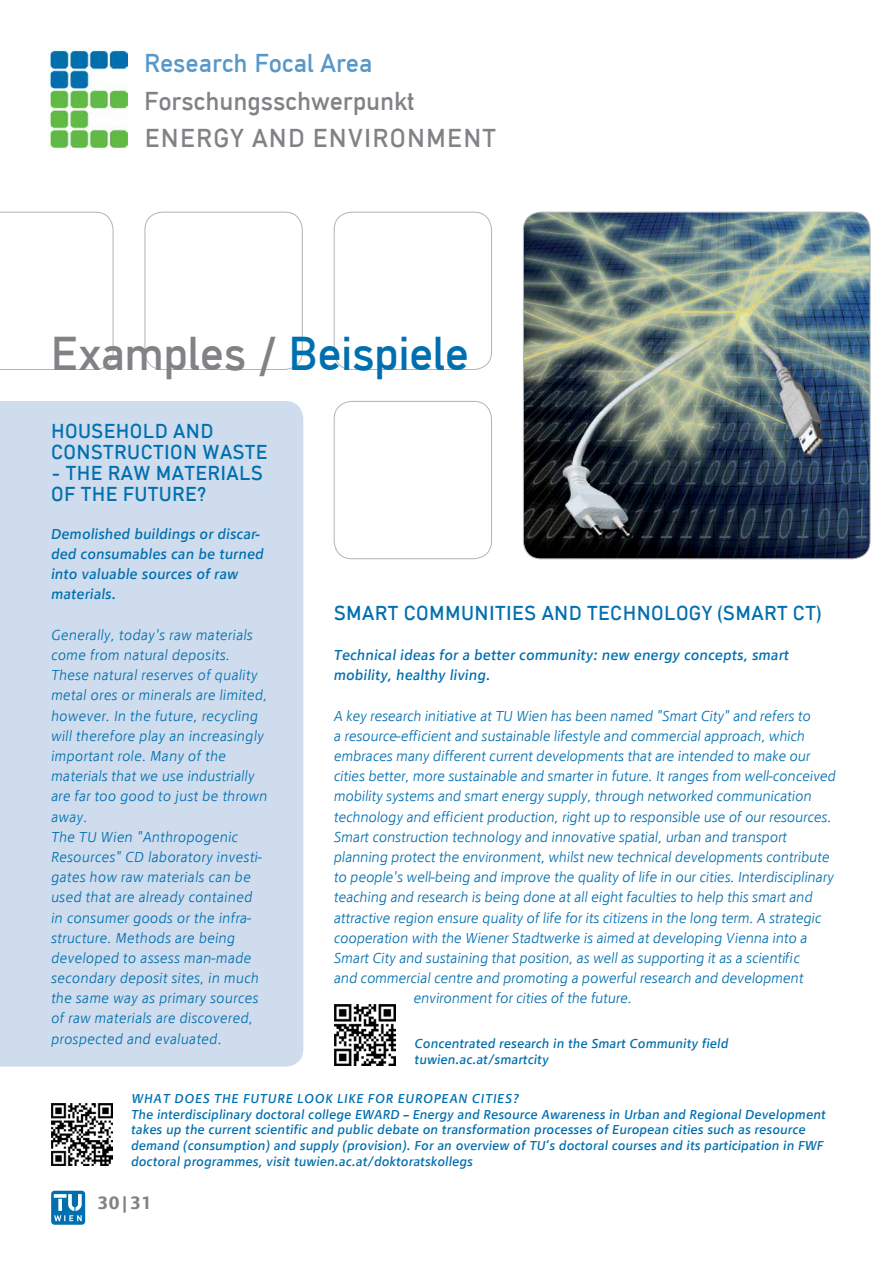
<style>
.page{position:relative;width:893px;height:1263px;background:#fff}
.page>*{position:absolute;margin:0;border:0;box-sizing:border-box;transform-origin:0 0}
.t1{font:49.5px "TU Headline";letter-spacing:.01em;color:#808285}
.t2{font:27px/37.5px "TU Headline";letter-spacing:.02em;color:#808285}
.t3{font:27px "TU Headline";letter-spacing:.02em;color:#5898c9}
.t4{font:21px/21px "TU Headline";letter-spacing:.05em;color:#006faf}
.t5{font:500 18px "TU Text";color:#808285}
.t6{font:italic 300 14.25px "TU Text";letter-spacing:-.02em;color:#006faf}
.t7{font:italic 300 14.25px/20.2px "TU Text";color:#006faf}
.t8{font:italic 14.25px/20.2px "TU Text";color:#006faf}
.t9{font:italic 12.75px/15.8px "TU Text";color:#006faf}
.s1{color:#006faf}
</style>
<div class="page">
<img style="left:50px;top:50px;width:77px;height:99px">
<div style="left:47px;top:47px;width:83px;height:105px;border:2px solid #fff"></div>
<img style="left:523px;top:212px;width:347px;height:347px">
<div style="left:523px;top:212px;width:347px;height:347px;border:1px solid #b1b4b6;border-radius:18px"></div>
<div style="left:334px;top:401px;width:158px;height:158px;border:1px solid #b1b4b6;border-radius:18px"></div>
<svg style="left:0;top:212px;width:113px;height:158px"></svg>
<svg style="left:51px;top:1191px;width:34px;height:34px"></svg>
<div style="left:334px;top:212px;width:158px;height:158px;border:1px solid #b1b4b6;border-radius:18px"></div>
<div style="left:145px;top:212px;width:158px;height:158px;border:1px solid #b1b4b6;border-radius:18px"></div>
<div style="left:0;top:401px;width:303px;height:666px;background:#cedced"></div>
<img style="left:334px;top:1005px;width:61px;height:61px">
<img style="left:52px;top:1104px;width:61px;height:61px">
<h2 class="t3" style="left:145px;top:48px;width:229px">RESEARCH FOCAL AREA</h2>
<h2 class="t2" style="left:145px;top:82px;width:271px">FORSCHUNGSSCHWERPUNKT<br>ENER</h2>
<h2 class="t2" style="left:214px;top:119px;width:131px">GY AN D ENVIR</h2>
<h2 class="t2" style="left:390px;top:119px;width:74px">ONMENT</h2>
<h1 class="t1" style="left:51px;top:325px;width:419px">EXAMPLES / <span class="s1">BEISPIELE</span></h1>
<h3 class="t4" style="left:52px;top:420px;width:163px">HOUSEHOLD AND<br>CONSTRUCTI</h3>
<h3 class="t4" style="left:170px;top:441px;width:47px">ON WASTE</h3>
<h3 class="t4" style="left:51px;top:462px;width:72px">- THERAW</h3>
<h3 class="t4" style="left:156px;top:462px;width:29px">MATERIALS</h3>
<h3 class="t4" style="left:52px;top:483px;width:85px">OF THEFUTURE</h3>
<h3 class="t4" style="left:197px;top:483px;width:11px">?</h3>
<p class="t8" style="left:51px;top:523px;width:214px">Demolished buildings or discar&shy;ded consumables can be turned into valuable sources of raw materials.</p>
<p class="t7" style="left:51px;top:624px;width:218px">Generally, today's raw materials come from natural deposits.<br>These natural reserves of quality metal ores or minerals are limited, however. In the future, recycling will therefore play an increasingly important role. Many of the materials that we use industrially are far too good to just be thrown away.<br>The TU Wien "Anthropogenic<br>Resources" CD laboratory investi&shy;gates how raw materials can be used that are already contained in consumer goods or the infra&shy;structure. Methods are being developed to assess man-made secondary deposit sites, in much the same way as primary sources of raw materials are discovered, prospected and evaluated.</p>
<h3 class="t4" style="left:334px;top:602px;width:42px">SMART</h3>
<h3 class="t4" style="left:404px;top:602px;width:69px">COMMUNITIES</h3>
<h3 class="t4" style="left:542px;top:602px;width:281px">AN D TEC HNOLOGY (SMART CT)</h3>
<p class="t8" style="left:334px;top:645px;width:457px">Technical ideas for a better community: new energy concepts, smart mobility, healthy living.</p>
<p class="t6" style="left:334px;top:707px;width:479px">A key research initiative at TU Wien has been named "Smart City" and refers to</p>
<p class="t6" style="left:334px;top:727px;width:473px">a resource-efficient and sustainable lifestyle and commercial approach, which</p>
<p class="t6" style="left:334px;top:747px;width:478px">embraces many different current developments that are intended to make our</p>
<p class="t6" style="left:334px;top:767px;width:503px">cities better, more sustainable and smarter in future. It ranges from well-conceived</p>
<p class="t6" style="left:334px;top:788px;width:479px">mobility systems and smart energy supply, through networked communication</p>
<p class="t6" style="left:334px;top:808px;width:499px">technology and efficient production, right up to responsible use of our resources.</p>
<p class="t6" style="left:334px;top:828px;width:455px">Smart construction technology and innovative spatial, urban and transport</p>
<p class="t6" style="left:334px;top:848px;width:498px">planning protect the environment, whilst new technical developments contribute</p>
<p class="t6" style="left:334px;top:868px;width:502px">to people's well-being and improve the quality of life in our cities. Interdisciplinary</p>
<p class="t6" style="left:334px;top:889px;width:480px">teaching and research is being done at all eight faculties to help this smart and</p>
<p class="t6" style="left:334px;top:909px;width:489px">attractive region ensure quality of life for its citizens in the long term. A strategic</p>
<p class="t6" style="left:334px;top:929px;width:475px">cooperation with the Wiener Stadtwerke is aimed at developing Vienna into a</p>
<p class="t6" style="left:334px;top:949px;width:468px">Smart City and sustaining that position, as well as supporting it as a scientific</p>
<p class="t6" style="left:334px;top:969px;width:471px">and commercial centre and promoting a powerful research and development</p>
<p class="t6" style="left:414px;top:989px;width:220px">environment for cities of the future.</p>
<p class="t9" style="left:415px;top:1035px;width:315px">Concentrated research in the Smart Community field tuwien.ac.at/smartcity</p>
<p class="t9" style="left:131px;top:1090px;width:696px">WHAT DOES THE FUTURE LOOK LIKE FOR EUROPEAN CITIES?<br>The interdisciplinary doctoral college EWARD – Energy and Resource Awareness in Urban and Regional Development takes up the current scientific and public debate on transformation processes of European cities such as resource demand (consumption) and supply (provision). For an overview of TU’s doctoral courses and its participation in FWF doctoral programmes, visit tuwien.ac.at/doktoratskollegs</p>
<p class="t5" style="left:97px;top:1191px;width:57px">30|31</p>
</div>
